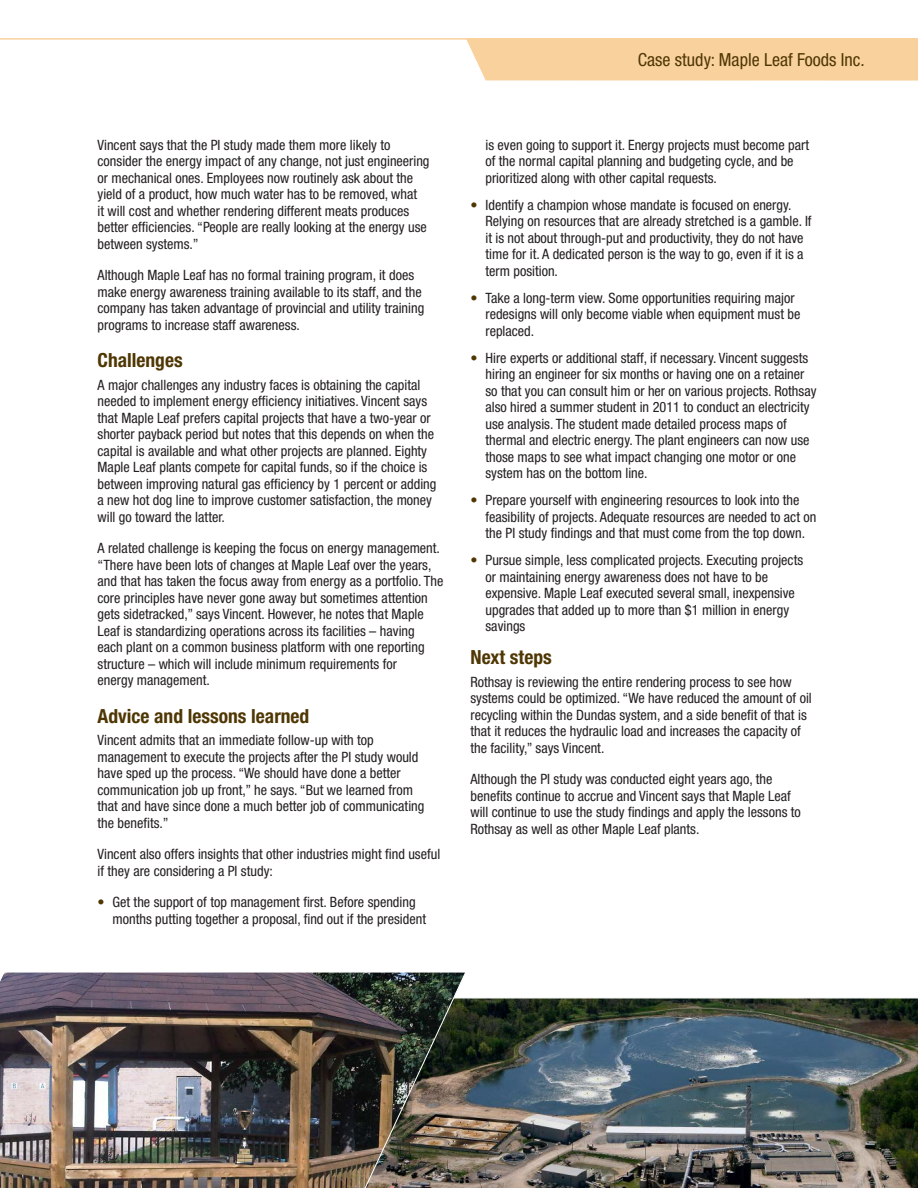
<style>
.page{position:relative;width:918px;height:1188px;background:#fff}
.page>*{position:absolute;margin:0;border:0;box-sizing:border-box;transform-origin:0 0}
.t1{font:700 condensed 19.5px "Helvetica Neue LT Std";color:#4f3704}
.t2{font:condensed 18px "Helvetica Neue LT Std";color:#4f3704}
.t3{font:condensed 14.25px/16.5px "Helvetica Neue LT Std";color:#231f20}
.s1{color:#4f3704}
</style>
<div class="page">
<hr style="left:0;top:38px;width:918px;height:2px;background:#f8d19d">
<div style="left:466px;top:39px;width:452px;height:42px;background:#f8d19d"></div>
<img style="left:468px;top:998px;width:450px;height:190px">
<img style="left:0;top:972px;width:468px;height:216px">
<p class="t2" style="left:638px;top:49px;width:228px">Case study: Maple Leaf Foods Inc.</p>
<p class="t3" style="left:98px;top:136px;width:334px">Vincent says that the PI study made them more likely to consider the energy impact of any change, not just engineering or mechanical ones. Employees now routinely ask about the yield of a product, how much water has to be removed, what<br>it will cost and whether rendering different meats produces better efficiencies. “People are really looking at the energy use between systems.”</p>
<p class="t3" style="left:98px;top:267px;width:328px">Although Maple Leaf has no formal training program, it does make energy awareness training available to its staff, and the company has taken advantage of provincial and utility training programs to increase staff awareness.</p>
<h2 class="t1" style="left:98px;top:348px;width:87px">Challenges</h2>
<p class="t3" style="left:98px;top:376px;width:340px">A major challenges any industry faces is obtaining the capital needed to implement energy efficiency initiatives. Vincent says that Maple Leaf prefers capital projects that have a two-year or shorter payback period but notes that this depends on when the capital is available and what other projects are planned. Eighty Maple Leaf plants compete for capital funds, so if the choice is between improving natural gas efficiency by 1 percent or adding a new hot dog line to improve customer satisfaction, the money will go toward the latter.</p>
<p class="t3" style="left:98px;top:540px;width:347px">A related challenge is keeping the focus on energy management. “There have been lots of changes at Maple Leaf over the years, and that has taken the focus away from energy as a portfolio. The core principles have never gone away but sometimes attention gets sidetracked,” says Vincent. However, he notes that Maple Leaf is standardizing operations across its facilities – having each plant on a common business platform with one reporting structure – which will include minimum requirements for<br>energy management.</p>
<h2 class="t1" style="left:98px;top:704px;width:213px">Advice and lessons learned</h2>
<p class="t3" style="left:98px;top:732px;width:328px">Vincent admits that an immediate follow-up with top management to execute the projects after the PI study would have sped up the process. “We should have done a better communication job up front,” he says. “But we learned from that and have since done a much better job of communicating the benefits.”</p>
<p class="t3" style="left:98px;top:846px;width:344px">Vincent also offers insights that other industries might find useful if they are considering a PI study:</p>
<p class="t3" style="left:113px;top:894px;width:315px;text-indent:-15px"><span class="s1">•</span> Get the support of top management first. Before spending months putting together a proposal, find out if the president</p>
<p class="t3" style="left:486px;top:136px;width:325px">is even going to support it. Energy projects must become part of the normal capital planning and budgeting cycle, and be prioritized along with other capital requests.</p>
<p class="t3" style="left:486px;top:196px;width:328px;text-indent:-15px"><span class="s1">•</span> Identify a champion whose mandate is focused on energy.<br>Relying on resources that are already stretched is a gamble. If it is not about through-put and productivity, they do not have time for it. A dedicated person is the way to go, even if it is a term position.</p>
<p class="t3" style="left:486px;top:289px;width:316px;text-indent:-15px"><span class="s1">•</span> Take a long-term view. Some opportunities requiring major redesigns will only become viable when equipment must be replaced.</p>
<p class="t3" style="left:486px;top:349px;width:332px;text-indent:-15px"><span class="s1">•</span> Hire experts or additional staff, if necessary. Vincent suggests hiring an engineer for six months or having one on a retainer so that you can consult him or her on various projects. Rothsay also hired a summer student in 2011 to conduct an electricity use analysis. The student made detailed process maps of thermal and electric energy. The plant engineers can now use those maps to see what impact changing one motor or one system has on the bottom line.</p>
<p class="t3" style="left:486px;top:492px;width:332px;text-indent:-15px"><span class="s1">•</span> Prepare yourself with engineering resources to look into the feasibility of projects. Adequate resources are needed to act on the PI study findings and that must come from the top down.</p>
<p class="t3" style="left:486px;top:552px;width:319px;text-indent:-15px"><span class="s1">•</span> Pursue simple, less complicated projects. Executing projects or maintaining energy awareness does not have to be expensive. Maple Leaf executed several small, inexpensive upgrades that added up to more than $1 million in energy savings</p>
<h2 class="t1" style="left:471px;top:645px;width:83px">Next steps</h2>
<p class="t3" style="left:471px;top:673px;width:343px">Rothsay is reviewing the entire rendering process to see how systems could be optimized. “We have reduced the amount of oil recycling within the Dundas system, and a side benefit of that is that it reduces the hydraulic load and increases the capacity of the facility,” says Vincent.</p>
<p class="t3" style="left:471px;top:771px;width:332px">Although the PI study was conducted eight years ago, the benefits continue to accrue and Vincent says that Maple Leaf will continue to use the study findings and apply the lessons to Rothsay as well as other Maple Leaf plants.</p>
</div>
